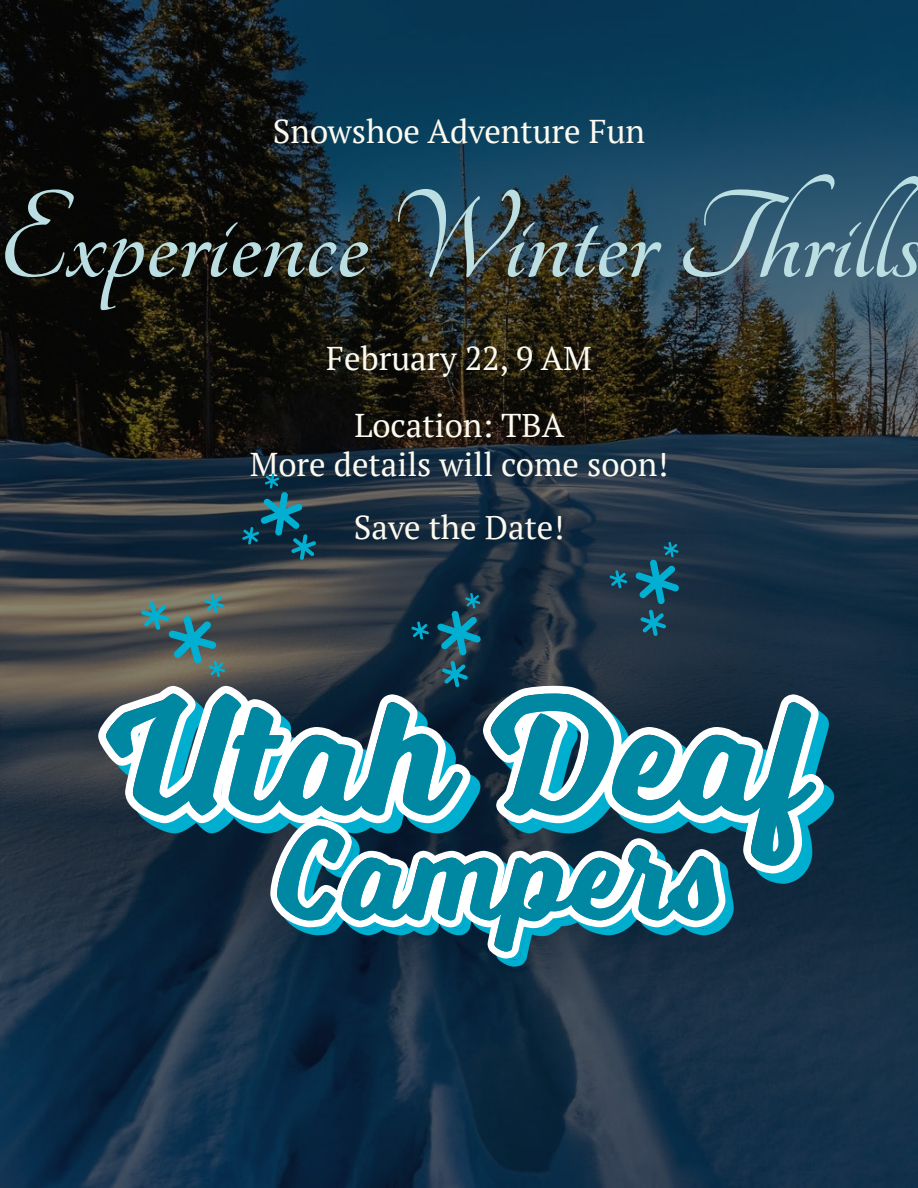
<style>
.page{position:relative;width:918px;height:1188px;background:#fff}
.page>*{position:absolute;margin:0;border:0;box-sizing:border-box;transform-origin:0 0}
.t1{font:700 171.6px "Voltage";color:#0087a2}
.t2{font:700 135.9px "Tangerine";color:#badee1}
.t3{font:700 133.5px "Voltage";color:#0087a2}
.t4{font:32.85px/39.8px "PT Serif";color:#fdfaf0;text-align:center}
</style>
<div class="page">
<img style="left:0;top:0;width:918px;height:1188px">
<svg style="left:610px;top:570px;width:17px;height:15px"></svg>
<svg style="left:635px;top:542px;width:44px;height:43px"></svg>
<svg style="left:242px;top:473px;width:74px;height:87px"></svg>
<img style="left:0;top:585px;width:918px;height:156px">
<svg style="left:98px;top:686px;width:726px;height:55px"></svg>
<img style="left:0;top:741px;width:918px;height:300px">
<svg style="left:270px;top:819px;width:455px;height:140px"></svg>
<p class="t4" style="left:273px;top:111px;width:374px">Snowshoe Adventure Fun</p>
<h2 class="t2" style="left:-3px;top:173px;width:925px">Experience Winter Thrills</h2>
<p class="t4" style="left:326px;top:338px;width:267px">February 22, 9 AM</p>
<p class="t4" style="left:250px;top:405px;width:420px">Location: TBA<br>More details will come soon!</p>
<p class="t4" style="left:354px;top:507px;width:212px">Save the Date!</p>
<h1 class="t1" style="left:106px;top:654px;width:708px">Utah Deaf</h1>
<h3 class="t3" style="left:277px;top:795px;width:451px">Campers</h3>
</div>
